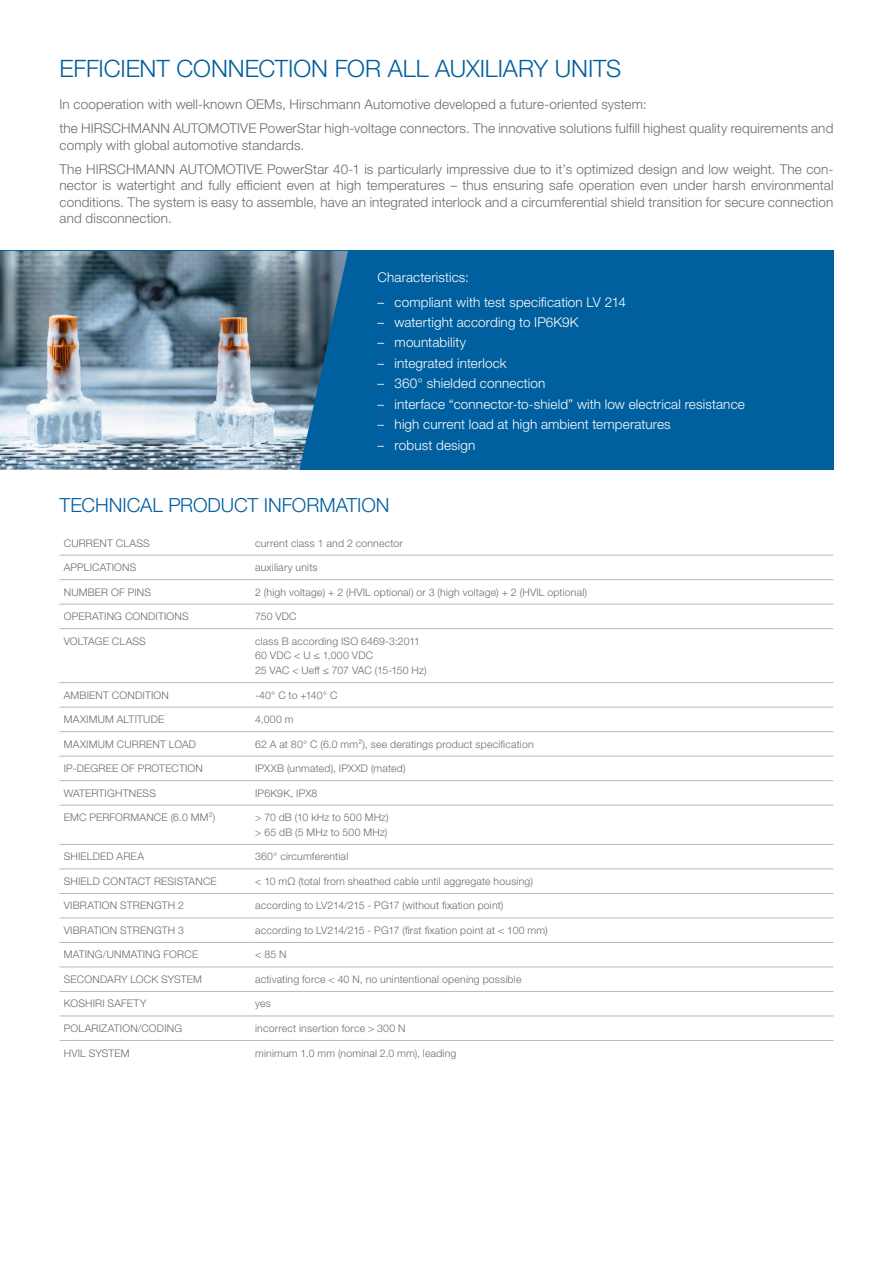
<style>
.page{position:relative;width:893px;height:1263px;background:#fff}
.page>*{position:absolute;margin:0;border:0;box-sizing:border-box;transform-origin:0 0}
.t1{font:300 24px "Helvetica Neue LTW1 G";letter-spacing:-.005em;color:#005f9e}
.t2{font:300 19.5px "Helvetica Neue LTW1 G";letter-spacing:-.005em;color:#005f9e}
.t3{font:300 13.5px/24.8px "Helvetica Neue LTW1 G";letter-spacing:.01em;color:#686c6f}
.t4{font:300 13.5px "Helvetica Neue LTW1 G";letter-spacing:.01em;color:#fff}
.t5{font:300 10.5px/14.7px "Helvetica Neue LTW1 G";letter-spacing:.02em;color:#686c6f}
</style>
<div class="page">
<div style="left:0;top:251px;width:833px;height:219px;background:#005f9e"></div>
<hr style="left:60px;top:555px;width:191px;height:1px;background:#b6b9ba">
<hr style="left:251px;top:555px;width:582px;height:1px;background:#b6b9ba">
<hr style="left:60px;top:579px;width:191px;height:1px;background:#b6b9ba">
<hr style="left:251px;top:579px;width:582px;height:1px;background:#b6b9ba">
<hr style="left:60px;top:604px;width:191px;height:1px;background:#b6b9ba">
<hr style="left:251px;top:604px;width:582px;height:1px;background:#b6b9ba">
<hr style="left:60px;top:628px;width:191px;height:1px;background:#b6b9ba">
<hr style="left:251px;top:628px;width:582px;height:1px;background:#b6b9ba">
<hr style="left:60px;top:682px;width:191px;height:1px;background:#b6b9ba">
<hr style="left:251px;top:682px;width:582px;height:1px;background:#b6b9ba">
<hr style="left:60px;top:707px;width:191px;height:1px;background:#b6b9ba">
<hr style="left:251px;top:707px;width:582px;height:1px;background:#b6b9ba">
<hr style="left:60px;top:731px;width:191px;height:1px;background:#b6b9ba">
<hr style="left:251px;top:731px;width:582px;height:1px;background:#b6b9ba">
<hr style="left:60px;top:756px;width:191px;height:1px;background:#b6b9ba">
<hr style="left:251px;top:756px;width:582px;height:1px;background:#b6b9ba">
<hr style="left:60px;top:780px;width:191px;height:1px;background:#b6b9ba">
<hr style="left:251px;top:780px;width:582px;height:1px;background:#b6b9ba">
<hr style="left:60px;top:805px;width:191px;height:1px;background:#b6b9ba">
<hr style="left:251px;top:805px;width:582px;height:1px;background:#b6b9ba">
<hr style="left:60px;top:844px;width:191px;height:1px;background:#b6b9ba">
<hr style="left:251px;top:844px;width:582px;height:1px;background:#b6b9ba">
<hr style="left:60px;top:868px;width:191px;height:1px;background:#b6b9ba">
<hr style="left:251px;top:868px;width:582px;height:1px;background:#b6b9ba">
<hr style="left:60px;top:893px;width:191px;height:1px;background:#b6b9ba">
<hr style="left:251px;top:893px;width:582px;height:1px;background:#b6b9ba">
<hr style="left:60px;top:917px;width:191px;height:1px;background:#b6b9ba">
<hr style="left:251px;top:917px;width:582px;height:1px;background:#b6b9ba">
<hr style="left:60px;top:942px;width:191px;height:1px;background:#b6b9ba">
<hr style="left:251px;top:942px;width:582px;height:1px;background:#b6b9ba">
<hr style="left:60px;top:966px;width:191px;height:1px;background:#b6b9ba">
<hr style="left:251px;top:966px;width:582px;height:1px;background:#b6b9ba">
<hr style="left:60px;top:991px;width:191px;height:1px;background:#b6b9ba">
<hr style="left:251px;top:991px;width:582px;height:1px;background:#b6b9ba">
<hr style="left:60px;top:1015px;width:191px;height:1px;background:#b6b9ba">
<hr style="left:251px;top:1015px;width:582px;height:1px;background:#b6b9ba">
<hr style="left:60px;top:1040px;width:191px;height:1px;background:#b6b9ba">
<hr style="left:251px;top:1040px;width:582px;height:1px;background:#b6b9ba">
<img style="left:0;top:251px;width:348px;height:219px">
<h1 class="t1" style="left:60px;top:54px;width:563px">EFFICIENT CONNECTION FOR ALL AUXILIARY UNITS</h1>
<p class="t3" style="left:60px;top:91px;width:775px">In cooperation with well-known OEMs, Hirschmann Automotive developed a future-oriented system:<br>the HIRSCHMANN AUTOMOTIVE PowerStar high-voltage connectors. The innovative solutions fulfill highest quality requirements and</p>
<p class="t3" style="left:60px;top:132px;width:775px">comply with global automotive standards.<br>The HIRSCHMANN AUTOMOTIVE PowerStar 40-1 is particularly impressive due to it’s optimized design and low weight. The con-</p>
<p class="t3" style="left:60px;top:177px;width:775px;line-height:16.2px;text-align:justify">nector is watertight and fully efficient even at high temperatures – thus ensuring safe operation even under harsh environmental conditions. The system is easy to assemble, have an integrated interlock and a circumferential shield transition for secure connection and disconnection.</p>
<p class="t4" style="left:378px;top:269px;width:93px">Characteristics:</p>
<p class="t4" style="left:378px;top:293px;width:250px">– compliant with test specification LV 214</p>
<p class="t4" style="left:378px;top:314px;width:203px">– watertight according to IP6K9K</p>
<p class="t4" style="left:378px;top:334px;width:90px">– mountability</p>
<p class="t4" style="left:378px;top:355px;width:131px">– integrated interlock</p>
<p class="t4" style="left:378px;top:375px;width:169px">– 360° shielded connection</p>
<p class="t4" style="left:378px;top:396px;width:369px">– interface “connector-to-shield” with low electrical resistance</p>
<p class="t4" style="left:378px;top:416px;width:295px">– high current load at high ambient temperatures</p>
<p class="t4" style="left:378px;top:437px;width:99px">– robust design</p>
<h2 class="t2" style="left:60px;top:493px;width:331px">TECHNICAL PRODUCT INFORMATION</h2>
<p class="t5" style="left:64px;top:535px;width:88px">CURRENT CLASS</p>
<p class="t5" style="left:255px;top:535px;width:149px">current class 1 and 2 connector</p>
<p class="t5" style="left:64px;top:560px;width:74px">APPLICATIONS</p>
<p class="t5" style="left:255px;top:560px;width:64px">auxiliary units</p>
<p class="t5" style="left:64px;top:584px;width:89px">NUMBER OF PINS</p>
<p class="t5" style="left:255px;top:584px;width:333px">2 (high voltage) + 2 (HVIL optional) or 3 (high voltage) + 2 (HVIL optional)</p>
<p class="t5" style="left:64px;top:609px;width:127px">OPERATING CONDITIONS</p>
<p class="t5" style="left:255px;top:609px;width:43px">750 VDC</p>
<p class="t5" style="left:64px;top:633px;width:84px">VOLTAGE CLASS</p>
<p class="t5" style="left:255px;top:633px;width:173px">class B according ISO 6469-3:2011<br>60 VDC &lt; U ≤ 1,000 VDC<br>25 VAC &lt; Ueff ≤ 707 VAC (15-150 Hz)</p>
<p class="t5" style="left:64px;top:687px;width:107px">AMBIENT CONDITION</p>
<p class="t5" style="left:255px;top:687px;width:84px">-40° C to +140° C</p>
<p class="t5" style="left:64px;top:712px;width:102px">MAXIMUM ALTITUDE</p>
<p class="t5" style="left:255px;top:712px;width:40px">4,000 m</p>
<p class="t5" style="left:64px;top:736px;width:134px">MAXIMUM CURRENT LOAD</p>
<p class="t5" style="left:255px;top:736px;width:280px">62 A at 80° C (6.0 mm²), see deratings product specification</p>
<p class="t5" style="left:64px;top:761px;width:141px">IP-DEGREE OF PROTECTION</p>
<p class="t5" style="left:255px;top:761px;width:152px">IPXXB (unmated), IPXXD (mated)</p>
<p class="t5" style="left:64px;top:785px;width:94px">WATERTIGHTNESS</p>
<p class="t5" style="left:255px;top:785px;width:64px">IP6K9K, IPX8</p>
<p class="t5" style="left:64px;top:810px;width:153px">EMC PERFORMANCE (6.0 MM²)</p>
<p class="t5" style="left:255px;top:810px;width:135px">&gt; 70 dB (10 kHz to 500 MHz) &gt; 65 dB (5 MHz to 500 MHz)</p>
<p class="t5" style="left:64px;top:849px;width:82px">SHIELDED AREA</p>
<p class="t5" style="left:255px;top:849px;width:95px">360° circumferential</p>
<p class="t5" style="left:64px;top:874px;width:155px">SHIELD CONTACT RESISTANCE</p>
<p class="t5" style="left:255px;top:874px;width:279px">&lt; 10 mΩ (total from sheathed cable until aggregate housing)</p>
<p class="t5" style="left:64px;top:898px;width:122px">VIBRATION STRENGTH 2</p>
<p class="t5" style="left:255px;top:898px;width:250px">according to LV214/215 - PG17 (without fixation point)</p>
<p class="t5" style="left:64px;top:923px;width:122px">VIBRATION STRENGTH 3</p>
<p class="t5" style="left:255px;top:923px;width:294px">according to LV214/215 - PG17 (first fixation point at &lt; 100 mm)</p>
<p class="t5" style="left:64px;top:947px;width:136px">MATING/UNMATING FORCE</p>
<p class="t5" style="left:255px;top:947px;width:33px">&lt; 85 N</p>
<p class="t5" style="left:64px;top:972px;width:139px">SECONDARY LOCK SYSTEM</p>
<p class="t5" style="left:255px;top:972px;width:268px">activating force &lt; 40 N, no unintentional opening possible</p>
<p class="t5" style="left:64px;top:996px;width:84px">KOSHIRI SAFETY</p>
<p class="t5" style="left:255px;top:996px;width:17px">yes</p>
<p class="t5" style="left:64px;top:1021px;width:120px">POLARIZATION/CODING</p>
<p class="t5" style="left:255px;top:1021px;width:152px">incorrect insertion force &gt; 300 N</p>
<p class="t5" style="left:64px;top:1045px;width:67px">HVIL SYSTEM</p>
<p class="t5" style="left:255px;top:1045px;width:203px">minimum 1.0 mm (nominal 2.0 mm), leading</p>
</div>
